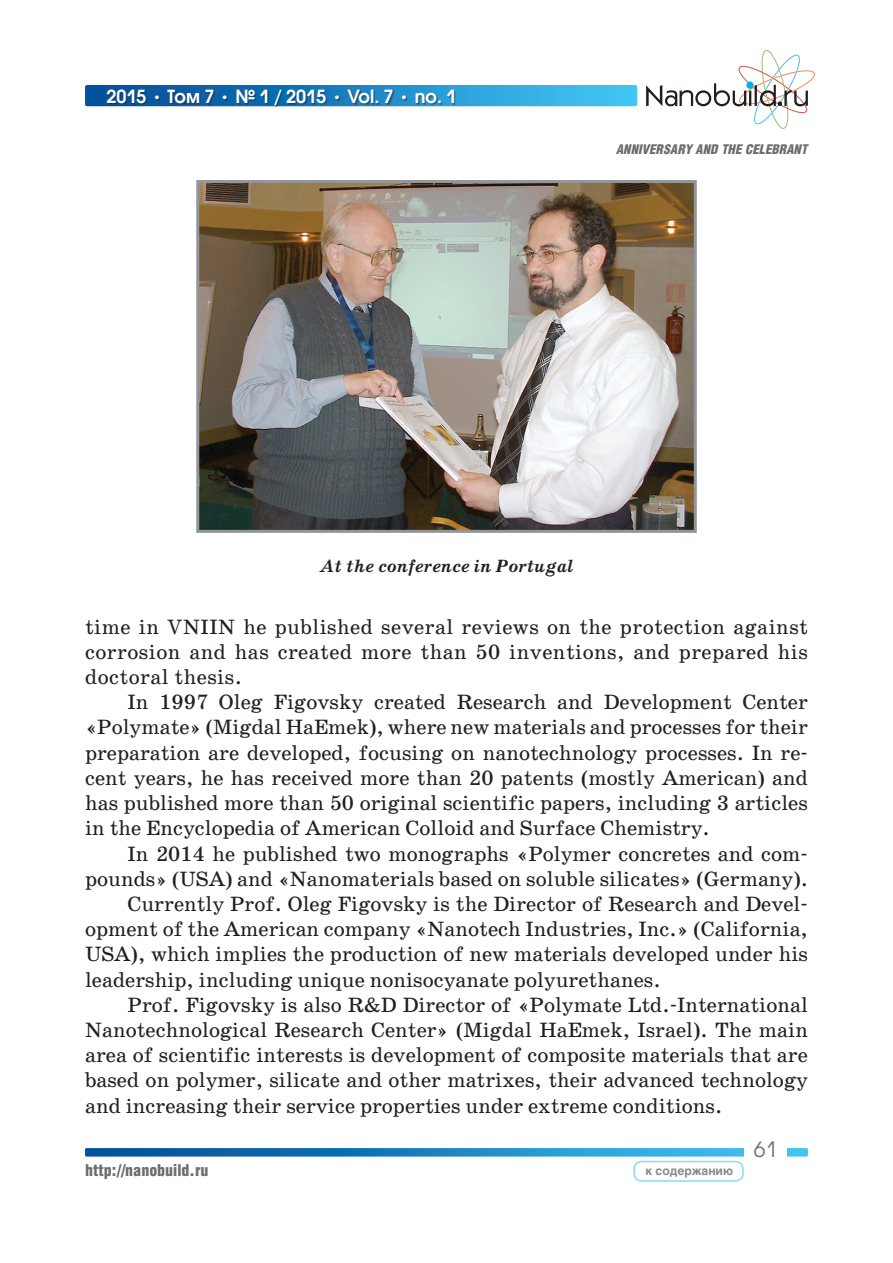
<style>
.page{position:relative;width:893px;height:1263px;background:#fff}
.page>*{position:absolute;margin:0;border:0;box-sizing:border-box;transform-origin:0 0}
.t1{font:21px/25.2px "School Book C";color:#231f20;text-align:justify}
.t2{font:21px "Avant Garde Gothic C";color:#6c6d70}
.t3{font:600 18px "Avant Garde Gothic C";color:#fff}
.t4{font:italic 700 18px "School Book C";color:#231f20}
.t5{font:900 16.5px "Helios Cond";color:#6c6d70}
.t6{font:italic 900 13.5px "Helios Cond";color:#6c6d70}
.t7{font:700 12px "Helios";color:#87898c}
.s1{font-family:"School Book C";font-weight:700}
</style>
<div class="page">
<div style="left:85px;top:85px;width:552px;height:21px;background:linear-gradient(to right,#004694,#42c8f6);border-radius:2px"></div>
<div style="left:108px;top:90px;width:348px;height:17px;background:#231f20;opacity:.5"></div>
<svg style="left:646px;top:50px;width:169px;height:79px"></svg>
<svg style="left:85px;top:1148px;width:723px;height:8px;background:#1e84c3"></svg>
<div style="left:744px;top:1137px;width:43px;height:19px;background:#fff"></div>
<div style="left:633px;top:1161px;width:111px;height:21px;border:2px solid #8dd7f7;border-radius:7px"></div>
<img style="left:200px;top:184px;width:493px;height:345px">
<div style="left:196px;top:180px;width:501px;height:353px;border:3px solid #939598"></div>
<p class="t3" style="left:106px;top:85px;width:351px">2015 <span class="s1">•</span> Том 7 <span class="s1">•</span> № 1 / 2015 <span class="s1">•</span> Vol. 7 <span class="s1">•</span> no. 1</p>
<p class="t6" style="left:617px;top:142px;width:193px">ANNIVERSARY AND THE CELEBRANT</p>
<p class="t4" style="left:319px;top:556px;width:256px">At the conference in Portugal</p>
<p class="t1" style="left:85px;top:614px;width:724px">time in VNIIN he published several reviews on the protection against corrosion and has created more than 50 inventions, and prepared his doctoral thesis.</p>
<p class="t1" style="left:85px;top:690px;width:724px;text-indent:43px">In 1997 Oleg Figovsky created Research and Development Center «Polymate» (Migdal HaEmek), where new materials and processes for their preparation are developed, focusing on nanotechnology processes. In re&shy;cent years, he has received more than 20 patents (mostly American) and has published more than 50 original scientific papers, including 3 articles in the Encyclopedia of American Colloid and Surface Chemistry.</p>
<p class="t1" style="left:128px;top:841px;width:682px">In 2014 he published two monographs «Polymer concretes and com-</p>
<p class="t1" style="left:85px;top:866px;width:724px">pounds» (USA) and «Nanomaterials based on soluble silicates» (Germany).</p>
<p class="t1" style="left:128px;top:891px;width:682px">Currently Prof. Oleg Figovsky is the Director of Research and Devel-</p>
<p class="t1" style="left:85px;top:917px;width:724px">opment of the American company «Nanotech Industries, Inc.» (California,</p>
<p class="t1" style="left:85px;top:942px;width:724px">USA), which implies the production of new materials developed under his</p>
<p class="t1" style="left:85px;top:967px;width:577px">leadership, including unique nonisocyanate polyurethanes.</p>
<p class="t1" style="left:128px;top:992px;width:682px">Prof. Figovsky is also R&amp;D Director of «Polymate Ltd.-International</p>
<p class="t1" style="left:85px;top:1017px;width:724px">Nanotechnological Research Center» (Migdal HaEmek, Israel). The main</p>
<p class="t1" style="left:85px;top:1043px;width:724px">area of scientific interests is development of composite materials that are</p>
<p class="t1" style="left:85px;top:1068px;width:724px">based on polymer, silicate and other matrixes, their advanced technology</p>
<p class="t1" style="left:85px;top:1093px;width:639px">and increasing their service properties under extreme conditions.</p>
<p class="t5" style="left:85px;top:1161px;width:125px">http://nanobuild.ru</p>
<p class="t7" style="left:645px;top:1163px;width:89px">к содержанию</p>
<p class="t2" style="left:754px;top:1136px;width:25px">61</p>
</div>
